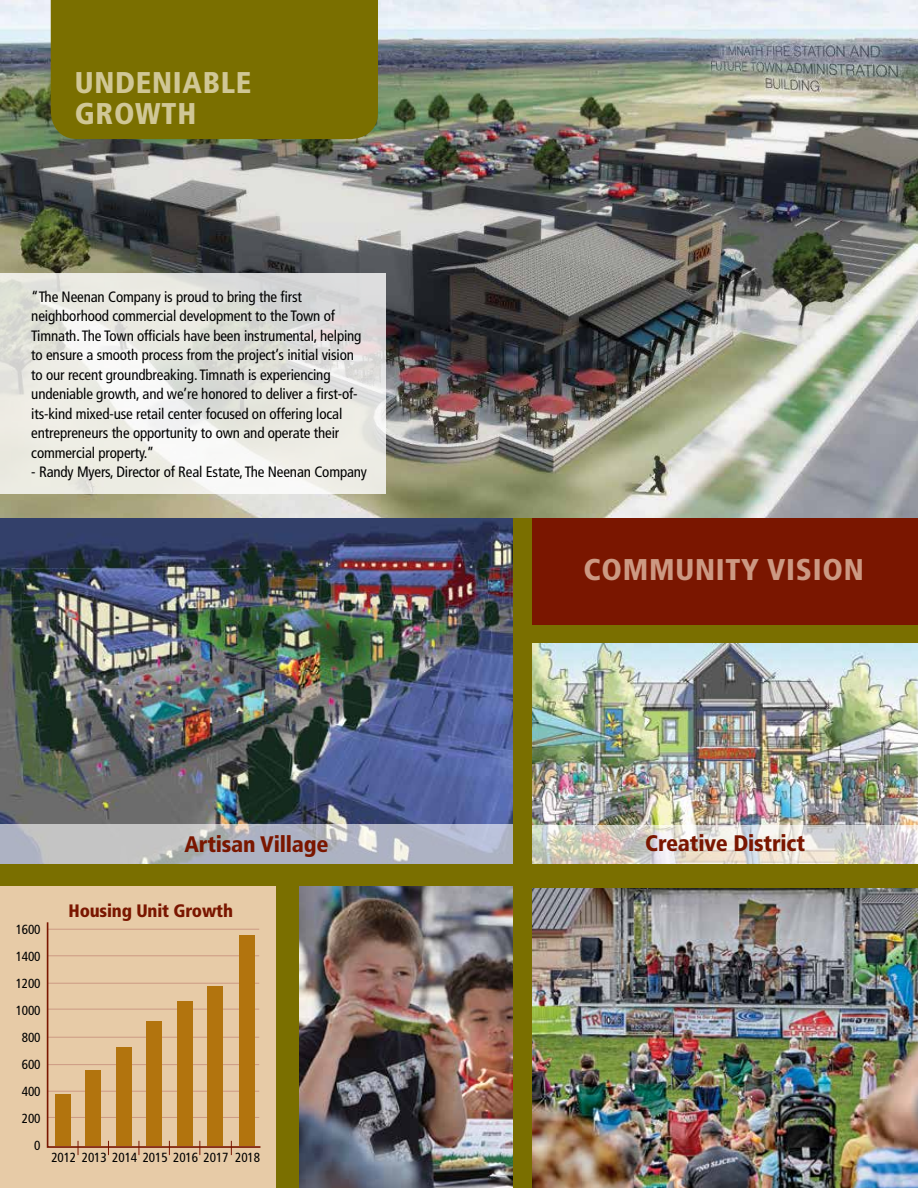
<style>
.page{position:relative;width:918px;height:1188px;background:#7a6f00}
.page>*{position:absolute;margin:0;border:0;box-sizing:border-box;transform-origin:0 0}
.t1{font:900 condensed 30px/31.5px "Frutiger LT Std";letter-spacing:.025em;color:#d0c796}
.t2{font:900 condensed 30px "Frutiger LT Std";letter-spacing:.025em;color:#cc9983}
.t3{font:900 condensed 22.5px "Frutiger LT Std";letter-spacing:-.01em;color:#7a1600}
.t4{font:900 condensed 18px "Frutiger LT Std";letter-spacing:-.01em;color:#7a1600}
.t5{font:condensed 15px/19.5px "Frutiger LT Std";letter-spacing:-.01em;color:#000}
.t6{font:condensed 13.2px/27px "Frutiger LT Std";letter-spacing:-.01em;color:#000;text-align:right}
</style>
<div class="page">
<img style="left:0;top:0;width:918px;height:517px">
<svg style="left:51px;top:0;width:327px;height:139px"></svg>
<img style="left:0;top:518px;width:513px;height:306px">
<svg style="left:0;top:824px;width:513px;height:40px;background:#b8bbc4"></svg>
<div style="left:0;top:887px;width:276px;height:301px;background:#e7cba7"></div>
<img style="left:299px;top:887px;width:214px;height:301px">
<div style="left:532px;top:518px;width:386px;height:107px;background:#7a1600"></div>
<img style="left:532px;top:644px;width:386px;height:181px">
<img style="left:532px;top:889px;width:386px;height:299px">
<svg style="left:532px;top:825px;width:386px;height:39px;background:#dcd8d1"></svg>
<svg style="left:46px;top:922px;width:215px;height:227px"></svg>
<div style="left:55px;top:1094px;width:15px;height:52px;background:#b2740e"></div>
<div style="left:86px;top:1070px;width:15px;height:76px;background:#b2740e"></div>
<div style="left:116px;top:1048px;width:15px;height:98px;background:#b2740e"></div>
<div style="left:147px;top:1022px;width:15px;height:124px;background:#b2740e"></div>
<div style="left:177px;top:1001px;width:15px;height:145px;background:#b2740e"></div>
<div style="left:208px;top:986px;width:15px;height:160px;background:#b2740e"></div>
<div style="left:239px;top:935px;width:15px;height:211px;background:#b2740e"></div>
<svg style="left:78px;top:1141px;width:1px;height:14px"></svg>
<svg style="left:108px;top:1141px;width:1px;height:14px"></svg>
<svg style="left:139px;top:1141px;width:1px;height:14px"></svg>
<svg style="left:169px;top:1141px;width:1px;height:14px"></svg>
<svg style="left:199px;top:1141px;width:1px;height:14px"></svg>
<svg style="left:231px;top:1141px;width:1px;height:14px"></svg>
<svg style="left:0;top:273px;width:386px;height:221px;background:#e7e7e2"></svg>
<h1 class="t1" style="left:75px;top:66px;width:178px">UNDENIABLE<br>GROWTH</h1>
<p class="t5" style="left:31px;top:287px;width:332px">“The Neenan Company is proud to bring the first neighborhood commercial development to the Town of Timnath. The Town officials have been instrumental, helping to ensure a smooth process from the project’s initial vision to our recent groundbreaking. Timnath is experiencing undeniable growth, and we’re honored to deliver a first-of&shy;its-kind mixed-use retail center focused on offering local entrepreneurs the opportunity to own and operate their commercial property.”</p>
<p class="t5" style="left:31px;top:462px;width:337px">- Randy Myers, Director of Real Estate, The Neenan Company</p>
<h1 class="t2" style="left:584px;top:551px;width:282px">COMMUNITY VISION</h1>
<h2 class="t3" style="left:185px;top:831px;width:145px">Artisan Village</h2>
<h2 class="t3" style="left:645px;top:830px;width:161px">Creative District</h2>
<p class="t6" style="left:16px;top:916px;width:26px">1600<br>1400<br>1200<br>1000<br>800<br>600<br>400<br>200<br>0</p>
<p class="t4" style="left:69px;top:900px;width:166px">Housing Unit Growth</p>
<p class="t6" style="left:51px;top:1144px;width:210px">2012 2013 2014 2015 2016 2017 2018</p>
</div>
